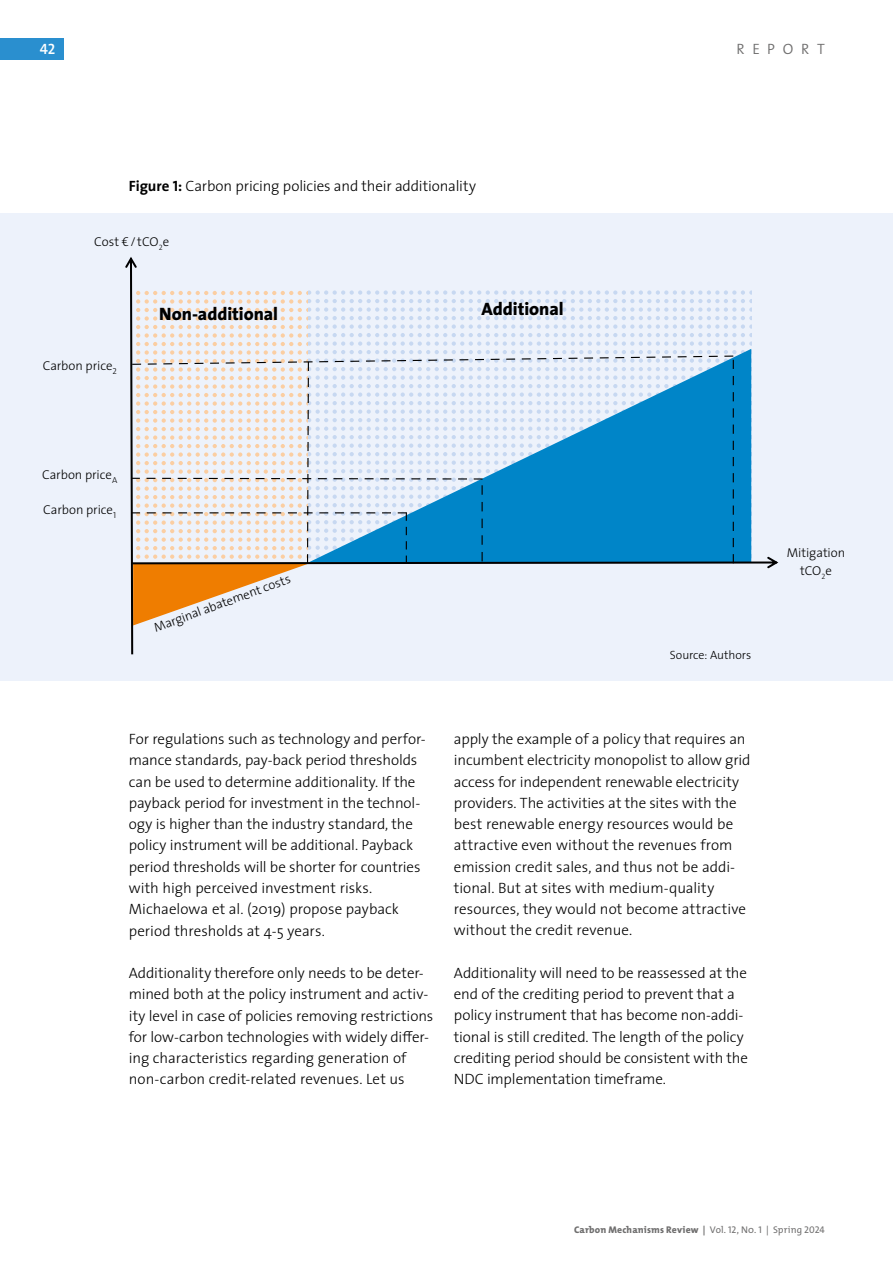
<style>
.page{position:relative;width:893px;height:1263px;background:#fff}
.page>*{position:absolute;margin:0;border:0;box-sizing:border-box;transform-origin:0 0}
.t1{font:800 18px "The Sans";letter-spacing:-.005em;color:#000}
.t2{font:300 15px/21.3px "The Sans";letter-spacing:-.005em;color:#000}
.t3{font:300 15px "The Mix";letter-spacing:.51em;color:#706f6f}
.t4{font:15px "The Mix Semi Bold Caps";color:#fff}
.t5{font:300 12.9px/17.7px "The Sans";letter-spacing:-.005em;color:#000;text-align:center}
.t6{font:300 12px "The Sans";letter-spacing:-.005em;color:#000}
.t7{font:800 9.75px "The Mix";letter-spacing:.015em;color:#706f6f}
.s1{font-weight:700}
.s2{font-family:"The Sans Bold Caps";font-weight:400}
.s3{font-weight:400}
.s4{font-family:"The Mix Regular Caps";font-weight:400}
</style>
<div class="page">
<div style="left:0;top:38px;width:64px;height:22px;background:#2a8fcf"></div>
<div style="left:0;top:213px;width:893px;height:467px;background:#edf2fb"></div>
<svg style="left:125px;top:257px;width:653px;height:397px"></svg>
<p class="t4" style="left:40px;top:36px;width:17px">42</p>
<p class="t3" style="left:736px;top:36px;width:90px">REPORT</p>
<p class="t2" style="left:129px;top:175px;width:349px"><span class="s1">Figure</span> <span class="s2">1</span><span class="s1">:</span> Carbon pricing policies and their additionality</p>
<p class="t5" style="left:94px;top:232px;width:76px">Cost €/tCO<sub>2</sub>e</p>
<p class="t5" style="left:43px;top:356px;width:76px">Carbon price<sub>2</sub></p>
<p class="t1" style="left:159px;top:299px;width:120px">Non-additional</p>
<p class="t1" style="left:482px;top:294px;width:84px">Additional</p>
<p class="t5" style="left:42px;top:465px;width:77px">Carbon price<sub>A</sub></p>
<p class="t5" style="left:43px;top:500px;width:74px">Carbon price<sub>1</sub></p>
<p class="t5" style="left:151px;top:619px;width:146px;rotate:-20deg">Marginal abatement costs</p>
<p class="t6" style="left:670px;top:645px;width:83px">Source: Authors</p>
<p class="t2" style="left:129px;top:728px;width:298px">For regulations such as technology and perfor&shy;mance standards, pay-back period thresholds can be used to determine additionality. If the payback period for investment in the technol&shy;ogy is higher than the industry standard, the policy instrument will be additional. Payback period thresholds will be shorter for countries with high perceived investment risks.<br>Michaelowa et al. (2019) propose payback period thresholds at 4-5 years.</p>
<p class="t2" style="left:129px;top:962px;width:306px">Additionality therefore only needs to be deter&shy;mined both at the policy instrument and activ&shy;ity level in case of policies removing restrictions for low-carbon technologies with widely difer&shy;ing characteristics regarding generation of non-carbon credit-related revenues. Let us</p>
<p class="t2" style="left:454px;top:728px;width:298px">apply the example of a policy that requires an incumbent electricity monopolist to allow grid access for independent renewable electricity providers. The activities at the sites with the best renewable energy resources would be attractive even without the revenues from emission credit sales, and thus not be addi&shy;tional. But at sites with medium-quality resources, they would not become attractive without the credit revenue.</p>
<p class="t2" style="left:454px;top:962px;width:296px">Additionality will need to be reassessed at the end of the crediting period to prevent that a policy instrument that has become non-addi&shy;tional is still credited. The length of the policy crediting period should be consistent with the NDC implementation timeframe.</p>
<p class="t5" style="left:787px;top:544px;width:60px">Mitigation tCO<sub>2</sub>e</p>
<p class="t7" style="left:574px;top:1224px;width:252px">Carbon Mechanisms Review <span class="s1">|</span> <span class="s3">Vol.</span> <span class="s4">12, No. 1 |</span> <span class="s3">Spring</span> <span class="s4">2024</span></p>
</div>
